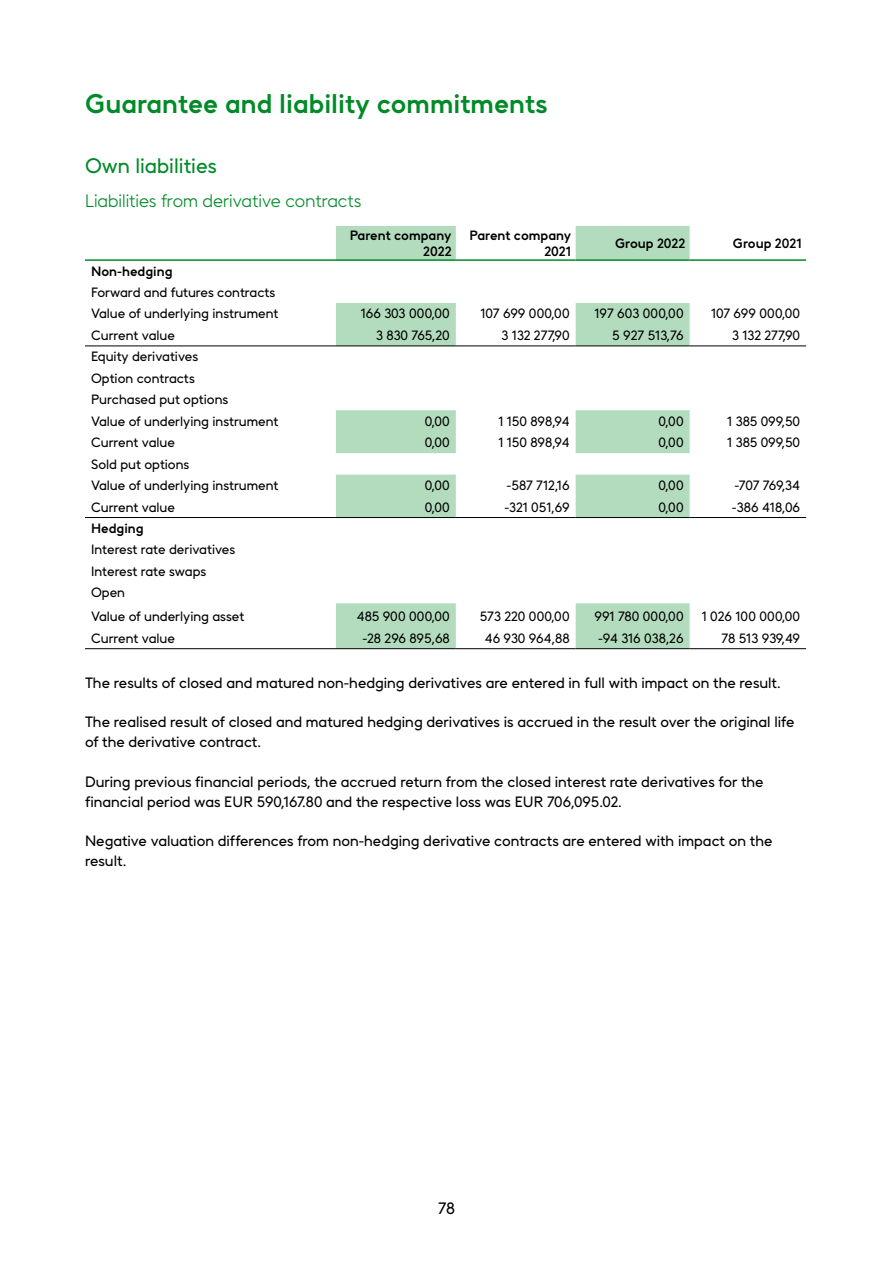
<style>
.page{position:relative;width:893px;height:1263px;background:#fff}
.page>*{position:absolute;margin:0;border:0;box-sizing:border-box;transform-origin:0 0}
.Alaotsikko__h3{font:700 27px "Fennia Sans";color:#008a28}
.Alaotsikko__h4__ei_s{font:21px "Fennia Sans";color:#008a28}
.Taulukon_otsikko__H3{font:300 18px "Fennia Sans";color:#008a28}
.t1{font:16.5px "Fennia Sans";color:#000}
.Leipis{font:15px/19.8px "Fennia Sans";color:#000}
.Taulukon_leipis_vase{font:13.5px "Fennia Sans";color:#000}
.Taulukko_leipis_oike{font:13.5px "Fennia Sans";color:#000}
.Taulukko_leipis_oike-2{font:700 13.5px/16.2px "Fennia Sans";color:#000;text-align:right}
.Taulukko_leipis_oike-3{font:13.5px "Fennia Sans";letter-spacing:.02em;color:#000}
.Taulukon_leipis_vase-2{font:700 13.5px "Fennia Sans";color:#000}
</style>
<div class="page">
<svg style="left:336px;top:226px;width:354px;height:422px"></svg>
<hr style="left:85px;top:259px;width:251px;height:2px;background:#008a28">
<hr style="left:336px;top:259px;width:120px;height:2px;background:#008a28">
<hr style="left:456px;top:259px;width:120px;height:2px;background:#008a28">
<hr style="left:576px;top:259px;width:114px;height:2px;background:#008a28">
<hr style="left:690px;top:259px;width:116px;height:2px;background:#008a28">
<hr style="left:85px;top:345px;width:251px;height:1px;background:#000">
<hr style="left:336px;top:345px;width:120px;height:1px;background:#000">
<hr style="left:456px;top:345px;width:120px;height:1px;background:#000">
<hr style="left:576px;top:345px;width:114px;height:1px;background:#000">
<hr style="left:690px;top:345px;width:116px;height:1px;background:#000">
<hr style="left:85px;top:517px;width:251px;height:1px;background:#000">
<hr style="left:336px;top:517px;width:120px;height:1px;background:#000">
<hr style="left:456px;top:517px;width:120px;height:1px;background:#000">
<hr style="left:576px;top:517px;width:114px;height:1px;background:#000">
<hr style="left:690px;top:517px;width:116px;height:1px;background:#000">
<hr style="left:85px;top:648px;width:251px;height:1px;background:#000">
<hr style="left:336px;top:648px;width:120px;height:1px;background:#000">
<hr style="left:456px;top:648px;width:120px;height:1px;background:#000">
<hr style="left:576px;top:648px;width:114px;height:1px;background:#000">
<hr style="left:690px;top:648px;width:116px;height:1px;background:#000">
<h3 class="Alaotsikko__h3" style="left:85px;top:87px;width:464px">Guarantee and liability commitments</h3>
<h4 class="Alaotsikko__h4__ei_s" style="left:85px;top:153px;width:133px">Own liabilities</h4>
<h3 class="Taulukon_otsikko__H3" style="left:85px;top:190px;width:278px">Liabilities from derivative contracts</h3>
<p class="Taulukko_leipis_oike-2" style="left:350px;top:227px;width:103px">Parent company<br>2022</p>
<p class="Taulukko_leipis_oike-2" style="left:469px;top:227px;width:103px">Parent company<br>2021</p>
<p class="Taulukko_leipis_oike-2" style="left:615px;top:235px;width:72px">Group 2022</p>
<p class="Taulukko_leipis_oike-2" style="left:733px;top:235px;width:70px">Group 2021</p>
<p class="Taulukon_leipis_vase-2" style="left:91px;top:263px;width:83px">Non-hedging</p>
<p class="Taulukon_leipis_vase" style="left:91px;top:284px;width:186px">Forward and futures contracts</p>
<p class="Taulukon_leipis_vase" style="left:91px;top:305px;width:189px">Value of underlying instrument</p>
<p class="Taulukko_leipis_oike" style="left:361px;top:305px;width:91px">166 303 000,00</p>
<p class="Taulukko_leipis_oike" style="left:480px;top:305px;width:91px">107 699 000,00</p>
<p class="Taulukko_leipis_oike" style="left:594px;top:305px;width:91px">197 603 000,00</p>
<p class="Taulukko_leipis_oike" style="left:711px;top:305px;width:91px">107 699 000,00</p>
<p class="Taulukon_leipis_vase" style="left:91px;top:327px;width:85px">Current value</p>
<p class="Taulukko_leipis_oike" style="left:376px;top:327px;width:75px">3 830 765,20</p>
<p class="Taulukko_leipis_oike" style="left:502px;top:327px;width:70px">3 132 277,90</p>
<p class="Taulukko_leipis_oike" style="left:612px;top:327px;width:73px">5 927 513,76</p>
<p class="Taulukko_leipis_oike" style="left:732px;top:327px;width:70px">3 132 277,90</p>
<p class="Taulukon_leipis_vase" style="left:91px;top:348px;width:109px">Equity derivatives</p>
<p class="Taulukon_leipis_vase" style="left:91px;top:370px;width:105px">Option contracts</p>
<p class="Taulukon_leipis_vase" style="left:91px;top:391px;width:139px">Purchased put options</p>
<p class="Taulukon_leipis_vase" style="left:91px;top:413px;width:189px">Value of underlying instrument</p>
<p class="Taulukko_leipis_oike" style="left:425px;top:413px;width:27px">0,00</p>
<p class="Taulukko_leipis_oike" style="left:498px;top:413px;width:73px">1 150 898,94</p>
<p class="Taulukko_leipis_oike" style="left:658px;top:413px;width:27px">0,00</p>
<p class="Taulukko_leipis_oike" style="left:727px;top:413px;width:74px">1 385 099,50</p>
<p class="Taulukon_leipis_vase" style="left:91px;top:434px;width:85px">Current value</p>
<p class="Taulukko_leipis_oike" style="left:425px;top:434px;width:27px">0,00</p>
<p class="Taulukko_leipis_oike" style="left:498px;top:434px;width:73px">1 150 898,94</p>
<p class="Taulukko_leipis_oike" style="left:658px;top:434px;width:27px">0,00</p>
<p class="Taulukko_leipis_oike" style="left:727px;top:434px;width:74px">1 385 099,50</p>
<p class="Taulukon_leipis_vase" style="left:91px;top:456px;width:100px">Sold put options</p>
<p class="Taulukon_leipis_vase" style="left:91px;top:477px;width:189px">Value of underlying instrument</p>
<p class="Taulukko_leipis_oike" style="left:425px;top:477px;width:27px">0,00</p>
<p class="Taulukko_leipis_oike" style="left:507px;top:477px;width:65px">-587 712,16</p>
<p class="Taulukko_leipis_oike" style="left:658px;top:477px;width:27px">0,00</p>
<p class="Taulukko_leipis_oike" style="left:735px;top:477px;width:67px">-707 769,34</p>
<p class="Taulukon_leipis_vase" style="left:91px;top:499px;width:85px">Current value</p>
<p class="Taulukko_leipis_oike" style="left:425px;top:499px;width:27px">0,00</p>
<p class="Taulukko_leipis_oike" style="left:504px;top:499px;width:67px">-321 051,69</p>
<p class="Taulukko_leipis_oike" style="left:658px;top:499px;width:27px">0,00</p>
<p class="Taulukko_leipis_oike" style="left:732px;top:499px;width:70px">-386 418,06</p>
<p class="Taulukon_leipis_vase-2" style="left:91px;top:520px;width:54px">Hedging</p>
<p class="Taulukon_leipis_vase" style="left:91px;top:541px;width:146px">Interest rate derivatives</p>
<p class="Taulukon_leipis_vase" style="left:91px;top:563px;width:117px">Interest rate swaps</p>
<p class="Taulukon_leipis_vase" style="left:91px;top:584px;width:36px">Open</p>
<p class="Taulukon_leipis_vase" style="left:91px;top:608px;width:155px">Value of underlying asset</p>
<p class="Taulukko_leipis_oike-3" style="left:357px;top:608px;width:94px">485 900 000,00</p>
<p class="Taulukko_leipis_oike" style="left:480px;top:608px;width:91px">573 220 000,00</p>
<p class="Taulukko_leipis_oike" style="left:594px;top:608px;width:91px">991 780 000,00</p>
<p class="Taulukko_leipis_oike-3" style="left:702px;top:608px;width:100px">1 026 100 000,00</p>
<p class="Taulukon_leipis_vase" style="left:91px;top:630px;width:85px">Current value</p>
<p class="Taulukko_leipis_oike" style="left:362px;top:630px;width:89px">-28 296 895,68</p>
<p class="Taulukko_leipis_oike" style="left:485px;top:630px;width:86px">46 930 964,88</p>
<p class="Taulukko_leipis_oike" style="left:598px;top:630px;width:87px">-94 316 038,26</p>
<p class="Taulukko_leipis_oike" style="left:721px;top:630px;width:80px">78 513 939,49</p>
<p class="Leipis" style="left:85px;top:672px;width:697px">The results of closed and matured non-hedging derivatives are entered in full with impact on the result.</p>
<p class="Leipis" style="left:85px;top:712px;width:711px">The realised result of closed and matured hedging derivatives is accrued in the result over the original life of the derivative contract.</p>
<p class="Leipis" style="left:85px;top:771px;width:680px">During previous financial periods, the accrued return from the closed interest rate derivatives for the financial period was EUR 590,167.80 and the respective loss was EUR 706,095.02.</p>
<p class="Leipis" style="left:85px;top:831px;width:689px">Negative valuation differences from non-hedging derivative contracts are entered with impact on the result.</p>
<p class="t1" style="left:438px;top:1198px;width:18px">78</p>
</div>
